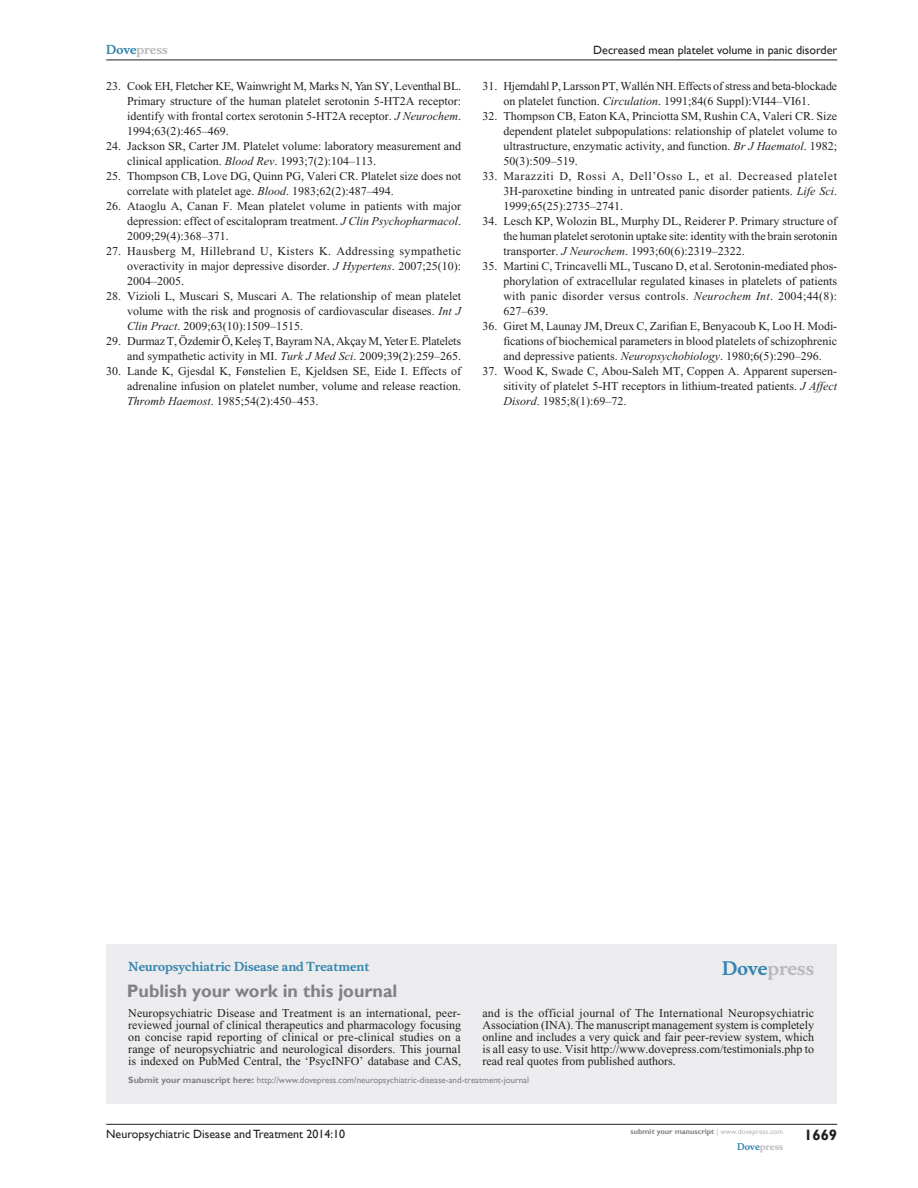
<style>
.page{position:relative;width:918px;height:1188px;background:#fff}
.page>*{position:absolute;margin:0;border:0;box-sizing:border-box;transform-origin:0 0}
.PromBx-H1{font:700 18px "Gill Sans";color:#808285}
.PromBx-Brand{font:700 18px "Musee";color:#b8b9bc}
.t1{font:700 15px "Gill Sans";color:#231f20}
.RefNL2{font:12px/15px "Times New Roman";color:#231f20;text-align:justify}
.PromBx-Tx{font:12px/12px "Times New Roman";color:#231f20;text-align:justify}
.t2{font:12px "Gill Sans";color:#231f20}
.PromBx-JrnlName{font:700 12px "Musee";color:#3485ae}
.t3{font:700 12px "Musee";color:#b8b9bc}
.PromBx-SubmitMssWebA{font:9px "Gill Sans";color:#808285}
.t4{font:700 9px "Musee";color:#b8b9bc}
.t5{font:700 7.5px "Gill Sans";color:#808285}
.s1{color:#3485ae}
.s2{font-style:italic}
.s3{font-style:inherit}
.s4{font-weight:700}
.s5{font-weight:400;color:#b8b9bc}
</style>
<div class="page">
<div style="left:106px;top:944px;width:731px;height:159px;background:#ececee"></div>
<hr style="left:106px;top:1124px;width:731px;height:1px;background:#231f20">
<hr style="left:106px;top:60px;width:731px;height:1px;background:#231f20">
<p class="t3" style="left:106px;top:43px;width:63px"><span class="s1">Dove</span>press</p>
<p class="RefNL2" style="left:127px;top:79px;width:335px;text-indent:-21px">23. Cook EH, Fletcher KE, Wainwright M, Marks N, Yan SY, Leventhal BL.<br>Primary structure of the human platelet serotonin 5-HT2A receptor: identify with frontal cortex serotonin 5-HT2A receptor. <span class="s2">J Neurochem</span>.<br>1994;63(2):465–469.</p>
<p class="RefNL2" style="left:127px;top:139px;width:335px;text-indent:-21px">24. Jackson SR, Carter JM. Platelet volume: laboratory measurement and clinical application. <span class="s2">Blood Rev</span>. 1993;7(2):104–113.</p>
<p class="RefNL2" style="left:127px;top:169px;width:335px;text-indent:-21px">25. Thompson CB, Love DG, Quinn PG, Valeri CR. Platelet size does not correlate with platelet age. <span class="s2">Blood</span>. 1983;62(2):487–494.</p>
<p class="RefNL2" style="left:127px;top:199px;width:336px;text-indent:-21px">26. Ataoglu A, Canan F. Mean platelet volume in patients with major depression: effect of escitalopram treatment. <span class="s2">J Clin Psychopharmacol</span>.<br>2009;29(4):368–371.</p>
<p class="RefNL2" style="left:127px;top:244px;width:336px;text-indent:-21px">27. Hausberg M, Hillebrand U, Kisters K. Addressing sympathetic overactivity in major depressive disorder. <span class="s2">J Hypertens</span>. 2007;25(10):<br>2004–2005.</p>
<p class="RefNL2" style="left:127px;top:289px;width:335px;text-indent:-21px">28. Vizioli L, Muscari S, Muscari A. The relationship of mean platelet volume with the risk and prognosis of cardiovascular diseases. <span class="s2">Int J Clin Pract</span>. 2009;63(10):1509–1515.</p>
<p class="RefNL2" style="left:106px;top:334px;width:356px;text-align:right">29. Durmaz T, Özdemir Ö, Kele<span class="s3">ş</span> T, Bayram NA, Akçay M, Yeter E. Platelets and sympathetic activity in MI. <span class="s2">Turk J Med Sci</span>. 2009;39(2):259–265.</p>
<p class="RefNL2" style="left:127px;top:364px;width:335px;text-indent:-21px">30. Lande K, Gjesdal K, Fønstelien E, Kjeldsen SE, Eide I. Effects of adrenaline infusion on platelet number, volume and release reaction.<br><span class="s2">Thromb Haemost</span>. 1985;54(2):450–453.</p>
<p class="t2" style="left:593px;top:43px;width:245px">Decreased mean platelet volume in panic disorder</p>
<p class="RefNL2" style="left:482px;top:79px;width:356px;text-align:center">31. Hjemdahl P, Larsson PT, Wallén NH. Effects of stress and beta-blockade on platelet function. <span class="s2">Circulation</span>. 1991;84(6 Suppl):VI44–VI61.</p>
<p class="RefNL2" style="left:503px;top:109px;width:335px;text-indent:-21px">32. Thompson CB, Eaton KA, Princiotta SM, Rushin CA, Valeri CR. Size dependent platelet subpopulations: relationship of platelet volume to ultrastructure, enzymatic activity, and function. <span class="s2">Br J Haematol</span>. 1982; 50(3):509–519.</p>
<p class="RefNL2" style="left:503px;top:169px;width:335px;text-indent:-21px">33. Marazziti D, Rossi A, Dell’Osso L, et al. Decreased platelet 3H-paroxetine binding in untreated panic disorder patients. <span class="s2">Life Sci</span>.<br>1999;65(25):2735–2741.</p>
<p class="RefNL2" style="left:503px;top:214px;width:335px;text-indent:-21px">34. Lesch KP, Wolozin BL, Murphy DL, Reiderer P. Primary structure of the human platelet serotonin uptake site: identity with the brain serotonin transporter. <span class="s2">J Neurochem</span>. 1993;60(6):2319–2322.</p>
<p class="RefNL2" style="left:503px;top:259px;width:335px;text-indent:-21px">35. Martini C, Trincavelli ML, Tuscano D, et al. Serotonin-mediated phos&shy;phorylation of extracellular regulated kinases in platelets of patients with panic disorder versus controls. <span class="s2">Neurochem Int</span>. 2004;44(8):<br>627–639.</p>
<p class="RefNL2" style="left:503px;top:319px;width:335px;text-indent:-21px">36. Giret M, Launay JM, Dreux C, Zarifian E, Benyacoub K, Loo H. Modi&shy;fications of biochemical parameters in blood platelets of schizophrenic and depressive patients. <span class="s2">Neuropsychobiology</span>. 1980;6(5):290–296.</p>
<p class="RefNL2" style="left:503px;top:364px;width:335px;text-indent:-21px">37. Wood K, Swade C, Abou-Saleh MT, Coppen A. Apparent supersen&shy;sitivity of platelet 5-HT receptors in lithium-treated patients. <span class="s2">J Affect Disord</span>. 1985;8(1):69–72.</p>
<p class="PromBx-JrnlName" style="left:128px;top:959px;width:243px">Neuropsychiatric Disease and Treatment</p>
<p class="PromBx-H1" style="left:127px;top:980px;width:272px">Publish your work in this journal</p>
<p class="PromBx-Brand" style="left:722px;top:958px;width:94px"><span class="s1">Dove</span>press</p>
<p class="PromBx-Tx" style="left:128px;top:1007px;width:334px">Neuropsychiatric Disease and Treatment is an international, peer&shy;reviewed journal of clinical therapeutics and pharmacology focusing on concise rapid reporting of clinical or pre-clinical studies on a range of neuropsychiatric and neurological disorders. This journal is indexed on PubMed Central, the ‘PsycINFO’ database and CAS,</p>
<p class="PromBx-Tx" style="left:482px;top:1007px;width:333px">and is the official journal of The International Neuropsychiatric Association (INA). The manuscript management system is completely online and includes a very quick and fair peer-review system, which is all easy to use. Visit http://www.dovepress.com/testimonials.php to read real quotes from published authors.</p>
<p class="PromBx-SubmitMssWebA" style="left:128px;top:1075px;width:402px"><span class="s4">Submit your manuscript here:</span> http://www.dovepress.com/neuropsychiatric-disease-and-treatment-journal</p>
<p class="t2" style="left:106px;top:1127px;width:241px">Neuropsychiatric Disease and Treatment 2014:10</p>
<p class="t5" style="left:631px;top:1127px;width:154px">submit your manuscript <span class="s5">| www.dovepress.com</span></p>
<p class="t4" style="left:737px;top:1141px;width:48px"><span class="s1">Dove</span>press</p>
<p class="t1" style="left:804px;top:1126px;width:35px">1669</p>
</div>
